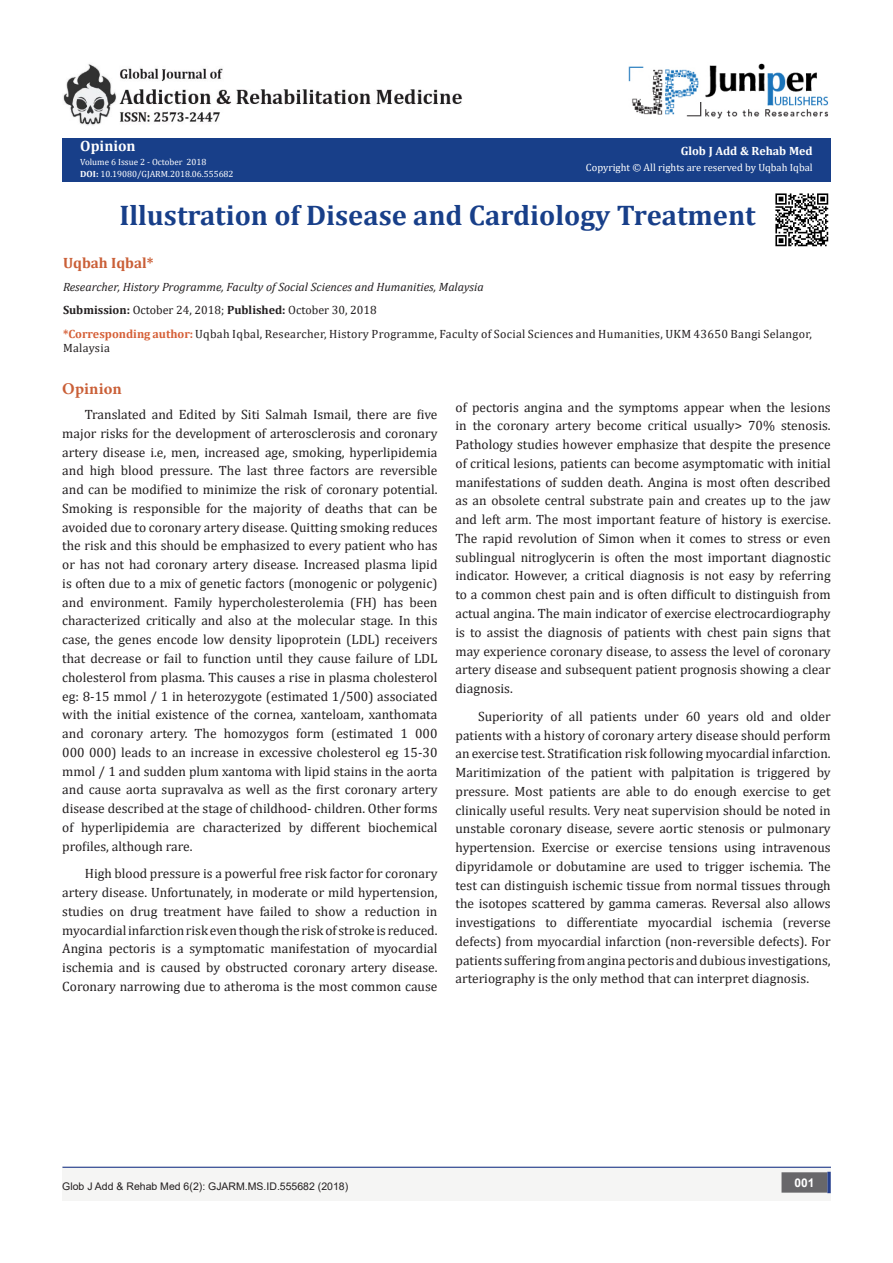
<style>
.page{position:relative;width:893px;height:1263px;background:#fff}
.page>*{position:absolute;margin:0;border:0;box-sizing:border-box;transform-origin:0 0}
.t1{font:700 28.5px "Cambria";color:#183f89}
.List_Paragraph{font:700 16.5px "Minion Pro";letter-spacing:.01em;color:#ca5f37}
.t2{font:700 15px "Cambria";color:#ca5f37}
.t3{font:700 15px "Cambria";color:#fff}
.t4{font:13.5px/18.8px "Cambria";color:#231f20;text-align:justify}
.t5{font:12px/14.4px "Cambria";letter-spacing:.025em;color:#231f20}
.t6{font:italic 12px "Cambria";color:#231f20}
.t7{font:12px "Cambria";color:#231f20}
.t8{font:700 12px "Cambria";color:#fff}
.t9{font:700 12px "Arial";color:#fff}
.t10{font:10.5px "Arial";color:#231f20}
.t11{font:10.5px "Cambria";color:#fff}
.t12{font:9px "Cambria";color:#fff}
.s1{font-weight:700}
.s2{color:#312f30}
.s3{font-weight:700;color:#d55f37}
</style>
<div class="page">
<div style="left:62px;top:138px;width:769px;height:44px;background:#183f89"></div>
<div style="left:62px;top:1166px;width:769px;height:35px;background:#f5f5f4"></div>
<div style="left:782px;top:1173px;width:45px;height:19px;background:#68676a"></div>
<div style="left:781px;top:1172px;width:46px;height:20px;border:2px solid #68676a"></div>
<svg style="left:827px;top:1172px;width:4px;height:21px"></svg>
<hr style="left:62px;top:1167px;width:769px;height:1px;background:#253f8e">
<img style="left:629px;top:63px;width:200px;height:56px">
<img style="left:63px;top:64px;width:399px;height:61px">
<img style="left:775px;top:193px;width:54px;height:54px">
<p class="t3" style="left:80px;top:135px;width:57px">Opinion</p>
<p class="t12" style="left:80px;top:156px;width:128px">Volume 6 Issue 2 - October 2018</p>
<p class="t12" style="left:80px;top:169px;width:155px"><span class="s1">DOI:</span> 10.19080/GJARM.2018.06.555682</p>
<p class="t8" style="left:681px;top:143px;width:134px">Glob J Add &amp; Rehab Med</p>
<p class="t11" style="left:586px;top:161px;width:228px">Copyright © All rights are reserved by Uqbah Iqbal</p>
<p class="t1" style="left:119px;top:195px;width:638px">Illustration of Disease and Cardiology Treatment</p>
<p class="t2" style="left:63px;top:252px;width:92px">Uqbah Iqbal*</p>
<p class="t6" style="left:63px;top:278px;width:422px">Researcher, History Programme, Faculty of Social Sciences and Humanities, Malaysia</p>
<p class="t7" style="left:63px;top:303px;width:315px"><span class="s1">Submission:</span> October 24, 2018<span class="s2">;</span> <span class="s1">Published:</span> October 30, 2018</p>
<p class="t5" style="left:63px;top:326px;width:750px"><span class="s3">*Corresponding author:</span>Uqbah Iqbal, Researcher, History Programme, Faculty of Social Sciences and Humanities, UKM 43650 Bangi Selangor,<br>Malaysia</p>
<p class="List_Paragraph" style="left:62px;top:378px;width:61px">Opinion</p>
<p class="t4" style="left:62px;top:405px;width:377px;text-indent:22px">Translated and Edited by Siti Salmah Ismail, there are five major risks for the development of arterosclerosis and coronary artery disease i.e, men, increased age, smoking, hyperlipidemia and high blood pressure. The last three factors are reversible and can be modified to minimize the risk of coronary potential.<br>Smoking is responsible for the majority of deaths that can be avoided due to coronary artery disease. Quitting smoking reduces the risk and this should be emphasized to every patient who has or has not had coronary artery disease. Increased plasma lipid is often due to a mix of genetic factors (monogenic or polygenic) and environment. Family hypercholesterolemia (FH) has been characterized critically and also at the molecular stage. In this case, the genes encode low density lipoprotein (LDL) receivers that decrease or fail to function until they cause failure of LDL cholesterol from plasma. This causes a rise in plasma cholesterol eg: 8-15 mmol / 1 in heterozygote (estimated 1/500) associated with the initial existence of the cornea, xanteloam, xanthomata and coronary artery. The homozygos form (estimated 1 000<br>000 000) leads to an increase in excessive cholesterol eg 15-30 mmol / 1 and sudden plum xantoma with lipid stains in the aorta and cause aorta supravalva as well as the first coronary artery disease described at the stage of childhood- children. Other forms of hyperlipidemia are characterized by different biochemical profiles, although rare.</p>
<p class="t4" style="left:62px;top:864px;width:377px;text-indent:22px">High blood pressure is a powerful free risk factor for coronary artery disease. Unfortunately, in moderate or mild hypertension, studies on drug treatment have failed to show a reduction in myocardial infarction risk even though the risk of stroke is reduced.<br>Angina pectoris is a symptomatic manifestation of myocardial ischemia and is caused by obstructed coronary artery disease.<br>Coronary narrowing due to atheroma is the most common cause</p>
<p class="t4" style="left:455px;top:398px;width:377px">of pectoris angina and the symptoms appear when the lesions in the coronary artery become critical usually&gt; 70% stenosis.<br>Pathology studies however emphasize that despite the presence of critical lesions, patients can become asymptomatic with initial manifestations of sudden death. Angina is most often described as an obsolete central substrate pain and creates up to the jaw and left arm. The most important feature of history is exercise.<br>The rapid revolution of Simon when it comes to stress or even sublingual nitroglycerin is often the most important diagnostic indicator. However, a critical diagnosis is not easy by referring to a common chest pain and is often difficult to distinguish from actual angina. The main indicator of exercise electrocardiography is to assist the diagnosis of patients with chest pain signs that may experience coronary disease, to assess the level of coronary artery disease and subsequent patient prognosis showing a clear diagnosis.</p>
<p class="t4" style="left:455px;top:707px;width:377px;text-indent:22px">Superiority of all patients under 60 years old and older patients with a history of coronary artery disease should perform an exercise test. Stratification risk following myocardial infarction.<br>Maritimization of the patient with palpitation is triggered by pressure. Most patients are able to do enough exercise to get clinically useful results. Very neat supervision should be noted in unstable coronary disease, severe aortic stenosis or pulmonary hypertension. Exercise or exercise tensions using intravenous dipyridamole or dobutamine are used to trigger ischemia. The test can distinguish ischemic tissue from normal tissues through the isotopes scattered by gamma cameras. Reversal also allows investigations to differentiate myocardial ischemia (reverse defects) from myocardial infarction (non-reversible defects). For patients suffering from angina pectoris and dubious investigations, arteriography is the only method that can interpret diagnosis.</p>
<p class="t10" style="left:62px;top:1179px;width:287px">Glob J Add &amp; Rehab Med 6(2): GJARM.MS.ID.555682 (2018)</p>
<p class="t9" style="left:794px;top:1174px;width:22px">001</p>
</div>
